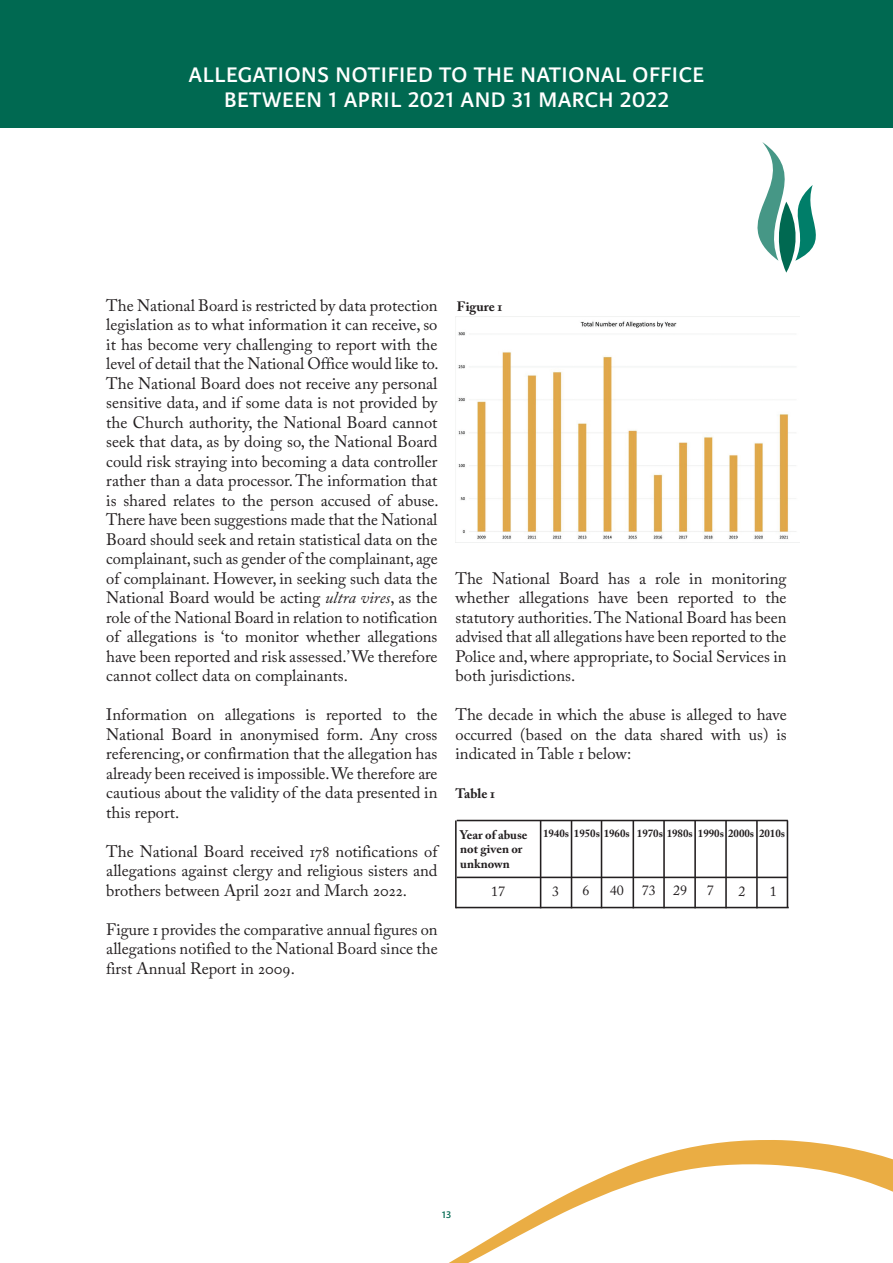
<style>
.page{position:relative;width:893px;height:1263px;background:#fff}
.page>*{position:absolute;margin:0;border:0;box-sizing:border-box;transform-origin:0 0}
.Green_heading_16pt{font:30px/25.5px "Karmina Sans";color:#fff;text-align:center}
.First_para{font:16.5px/19.5px "Adobe Caslon Pro";color:#231f20;text-align:justify}
.t1{font:13.95px "Adobe Caslon Pro";color:#231f20}
.First_para-2{font:700 13.5px "Adobe Caslon Pro";color:#231f20}
.t2{font:13.5px "Karmina Sans";color:#006951}
.t3{font:700 12.45px/15px "Adobe Caslon Pro";color:#231f20}
.t4{font:700 10.95px "Adobe Caslon Pro";color:#231f20}
.s1{font-style:italic}
</style>
<div class="page">
<div style="left:0;top:0;width:893px;height:128px;background:#006951"></div>
<svg style="left:757px;top:142px;width:59px;height:131px"></svg>
<svg style="left:449px;top:1140px;width:444px;height:123px"></svg>
<img style="left:455px;top:317px;width:345px;height:226px">
<hr style="left:457px;top:820px;width:331px;height:1px;background:#231f20">
<hr style="left:457px;top:877px;width:331px;height:1px;background:#231f20">
<hr style="left:455px;top:820px;width:2px;height:88px;background:#231f20">
<hr style="left:456px;top:907px;width:333px;height:1px;background:#231f20">
<hr style="left:540px;top:820px;width:1px;height:88px;background:#231f20">
<hr style="left:787px;top:820px;width:1px;height:87px;background:#231f20">
<hr style="left:756px;top:820px;width:2px;height:88px;background:#231f20">
<hr style="left:725px;top:820px;width:2px;height:88px;background:#231f20">
<hr style="left:694px;top:820px;width:2px;height:88px;background:#231f20">
<hr style="left:663px;top:820px;width:2px;height:88px;background:#231f20">
<hr style="left:571px;top:820px;width:1px;height:88px;background:#231f20">
<hr style="left:633px;top:820px;width:1px;height:88px;background:#231f20">
<hr style="left:601px;top:820px;width:1px;height:88px;background:#231f20">
<p class="Green_heading_16pt" style="left:189px;top:60px;width:517px">allegations notified to the national office between 1 april 2021 and 31 march 2022</p>
<p class="First_para" style="left:106px;top:295px;width:334px">The National Board is restricted by data protection legislation as to what information it can receive, so it has become very challenging to report with the level of detail that the National Office would like to.<br>The National Board does not receive any personal sensitive data, and if some data is not provided by the Church authority, the National Board cannot seek that data, as by doing so, the National Board could risk straying into becoming a data controller rather than a data processor. The information that is shared relates to the person accused of abuse.<br>There have been suggestions made that the National Board should seek and retain statistical data on the complainant, such as gender of the complainant, age of complainant. However, in seeking such data the National Board would be acting <span class="s1">ultra vires</span>, as the role of the National Board in relation to notification of allegations is ‘to monitor whether allegations have been reported and risk assessed.’ We therefore cannot collect data on complainants.</p>
<p class="First_para" style="left:106px;top:705px;width:333px">Information on allegations is reported to the National Board in anonymised form. Any cross referencing, or confirmation that the allegation has already been received is impossible. We therefore are cautious about the validity of the data presented in this report.</p>
<p class="First_para" style="left:106px;top:841px;width:333px">The National Board received 178 notifications of allegations against clergy and religious sisters and brothers between April 2021 and March 2022.</p>
<p class="First_para" style="left:106px;top:919px;width:333px">Figure 1 provides the comparative annual figures on allegations notified to the National Board since the first Annual Report in 2009.</p>
<p class="First_para-2" style="left:457px;top:298px;width:47px">Figure 1</p>
<p class="First_para" style="left:455px;top:568px;width:333px">The National Board has a role in monitoring whether allegations have been reported to the statutory authorities. The National Board has been advised that all allegations have been reported to the Police and, where appropriate, to Social Services in both jurisdictions.</p>
<p class="First_para" style="left:455px;top:705px;width:333px">The decade in which the abuse is alleged to have occurred (based on the data shared with us) is indicated in Table 1 below:</p>
<p class="First_para-2" style="left:455px;top:785px;width:41px">Table 1</p>
<p class="t3" style="left:460px;top:827px;width:69px">Year of abuse not given or unknown</p>
<p class="t4" style="left:543px;top:827px;width:243px">1940s 1950s 1960s 1970s 1980s 1990s 2000s 2010s</p>
<p class="t1" style="left:552px;top:883px;width:9px">3</p>
<p class="t1" style="left:582px;top:882px;width:9px">6</p>
<p class="t1" style="left:610px;top:882px;width:16px">40</p>
<p class="t1" style="left:642px;top:882px;width:47px">73 29</p>
<p class="t1" style="left:707px;top:882px;width:9px">7</p>
<p class="t1" style="left:738px;top:883px;width:9px">2</p>
<p class="t1" style="left:770px;top:883px;width:9px">1</p>
<p class="t1" style="left:491px;top:883px;width:16px">17</p>
<p class="t2" style="left:442px;top:1206px;width:11px">13</p>
</div>
